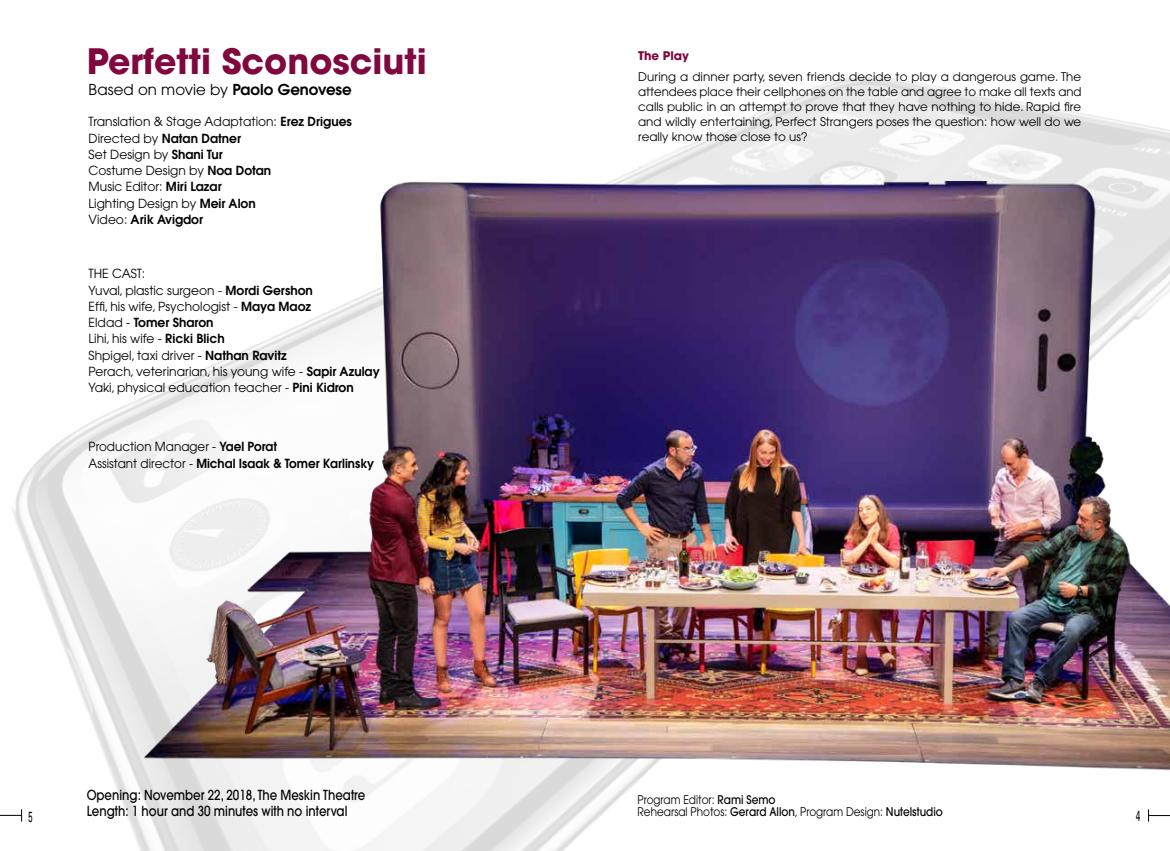
<style>
.page{position:relative;width:1170px;height:851px;background:#fff}
.page>*{position:absolute;margin:0;border:0;box-sizing:border-box;transform-origin:0 0}
.t1{font:700 34.75px "Avant Garde";color:#80083e}
.t2{font:500 17.5px "Narkiss New MF";color:#000;scale:.5 1}
.t3{font:15px "Avant Garde";letter-spacing:.005em;color:#000}
.t4{font:500 13.75px/16.2px "Avant Garde";color:#000;scale:.85 1}
.t5{font:12.5px/16.2px "Avant Garde";color:#000}
.t6{font:12.5px/16.2px "Avant Garde";color:#000;scale:.96 1}
.t7{font:11.88px/15px "Avant Garde";color:#000;text-align:justify}
.t8{font:11.88px/12.5px "Avant Garde";color:#000;scale:.88 1}
.t9{font:700 11.88px "Avant Garde";color:#80083e}
.s1{font-weight:600}
.s2{font-weight:500}
.s3{font-family:"Narkiss New MF";font-weight:300}
</style>
<div class="page">
<img style="left:12px;top:77px;width:1157px;height:773px">
<svg style="left:1148px;top:809px;width:21px;height:12px"></svg>
<svg style="left:0;top:809px;width:22px;height:12px"></svg>
<img style="left:145px;top:181px;width:1024px;height:589px">
<h1 class="t1" style="left:87px;top:39px;width:341px">Perfetti Sconosciuti</h1>
<p class="t3" style="left:89px;top:81px;width:265px">Based on movie by <span class="s1">Paolo Genovese</span></p>
<p class="t5" style="left:89px;top:113px;width:265px">Translation &amp; Stage Adaptation: <span class="s1">Erez Drigues<br></span>Directed by <span class="s1">Natan Datner<br></span>Set Design by <span class="s1">Shani Tur<br></span>Costume Design by <span class="s1">Noa Dotan<br></span>Music Editor: <span class="s1">Miri Lazar<br></span>Lighting Design by <span class="s1">Meir Alon<br></span>Video: <span class="s1">Arik Avigdor</span></p>
<p class="t5" style="left:89px;top:265px;width:293px">THE CAST:<br>Yuval, plastic surgeon - <span class="s1">Mordi Gershon<br></span>Effi, his wife, Psychologist - <span class="s1">Maya Maoz<br></span>Eldad - <span class="s1">Tomer Sharon<br></span>Lihi, his wife - <span class="s1">Ricki Blich<br></span>Shpigel, taxi driver - <span class="s1">Nathan Ravitz<br></span>Perach, veterinarian, his young wife - <span class="s1">Sapir Azulay </span>Yaki, physical education teacher - <span class="s1">Pini Kidron</span></p>
<p class="t6" style="left:89px;top:438px;width:299px">Production Manager - <span class="s1">Yael Porat<br></span>Assistant director - <span class="s1">Michal Isaak &amp; Tomer Karlinsky</span></p>
<h2 class="t2" style="left:28px;top:806px;width:11px">5</h2>
<p class="t4" style="left:87px;top:786px;width:329px">Opening: November 22, 2018, The Meskin Theatre<br>Length 1: hour and 30 minutes with no interval</p>
<p class="t9" style="left:638px;top:48px;width:52px">The Play</p>
<p class="t7" style="left:638px;top:69px;width:445px">During a dinner party, seven friends decide to play a dangerous game. The attendees place their cellphones on the table and agree to make all texts and calls public in an attempt to prove that they have nothing to hide. Rapid fire and wildly entertaining, Perfect Strangers poses the question: how well do we really know those close to us?</p>
<p class="t8" style="left:637px;top:792px;width:348px">Program Editor: <span class="s2">Rami Semo<br></span>Rehearsal Photos: <span class="s2">Gerard Allon</span><span class="s3">,</span> Program Design: <span class="s2">Nutelstudio</span></p>
<h2 class="t2" style="left:1135px;top:805px;width:11px">4</h2>
</div>
